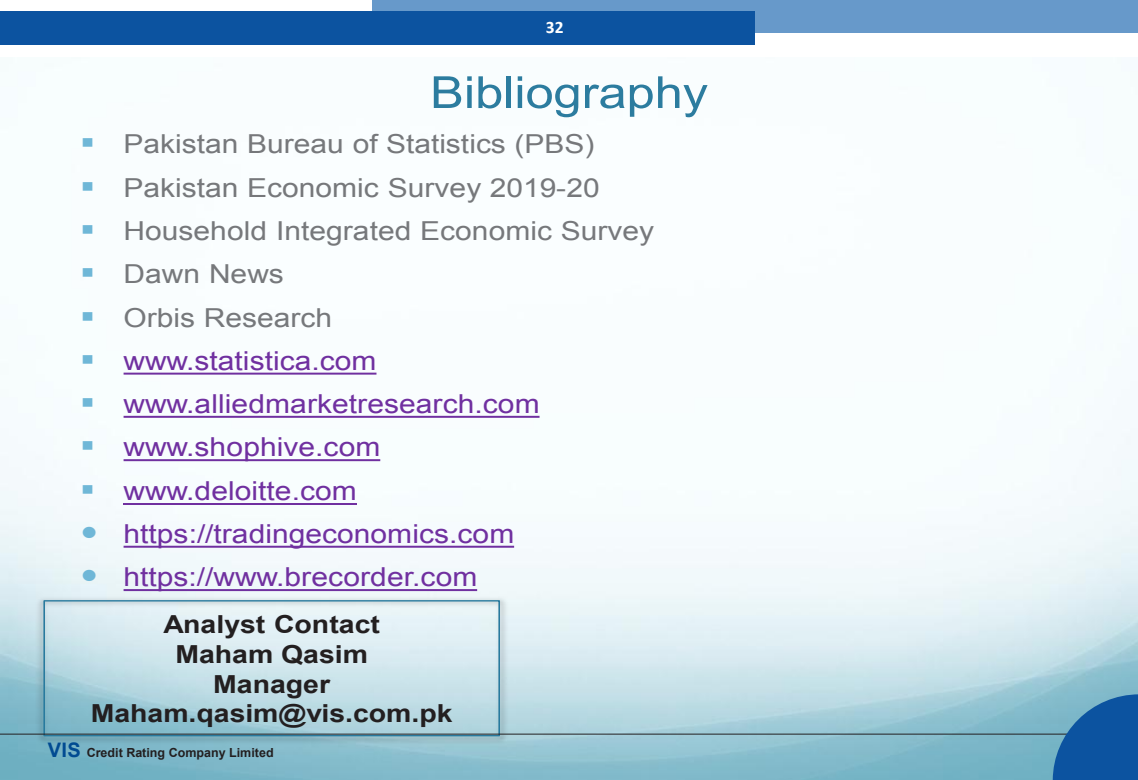
<style>
.page{position:relative;width:1138px;height:780px;background:#fff}
.page>*{position:absolute;margin:0;border:0;box-sizing:border-box;transform-origin:0 0}
.t1{font:44.25px "Arial";color:#2c7c9f;scale:1.15 1}
.t2{font:28.75px "Wingdings";color:#6fb7d7;scale:1.15 1}
.t3{font:26.12px/43.4px "Arial";color:#7030a0;scale:1.15 1}
.t4{font:26.12px "Arial";color:#76787b;scale:1.15 1}
.t5{font:700 24.75px/29.8px "Arial";color:#231f20;text-align:center;scale:1.15 1}
.t6{font:700 20px "Arial";color:#014b92}
.t7{font:700 17.5px "Calibri";color:#fff}
.t8{font:700 12.5px "Arial";color:#231f20}
</style>
<div class="page">
<img style="left:0;top:372px;width:1137px;height:408px">
<svg style="left:124px;top:372px;width:252px;height:2px"></svg>
<svg style="left:124px;top:416px;width:415px;height:2px"></svg>
<svg style="left:124px;top:459px;width:256px;height:2px"></svg>
<hr style="left:124px;top:502px;width:233px;height:2px;background:#7030a0">
<svg style="left:124px;top:545px;width:390px;height:2px"></svg>
<svg style="left:124px;top:589px;width:353px;height:2px"></svg>
<img style="left:33px;top:594px;width:477px;height:152px">
<div style="left:43px;top:600px;width:457px;height:136px;border:1px solid #287a9e"></div>
<div style="left:372px;top:0;width:765px;height:33px;background:#6799ca"></div>
<div style="left:0;top:12px;width:754px;height:33px;background:#0c53a0"></div>
<hr style="left:0;top:733px;width:1137px;height:1px;background:#231f20">
<svg style="left:1052px;top:694px;width:85px;height:86px;background:#266aa9"></svg>
<svg style="left:83px;top:527px;width:13px;height:11px"></svg>
<svg style="left:83px;top:570px;width:13px;height:11px"></svg>
<p class="t7" style="left:546px;top:16px;width:19px">32</p>
<p class="t2" style="left:80px;top:127px;width:15px">▪</p>
<p class="t1" style="left:430px;top:63px;width:243px">Bibliography</p>
<p class="t4" style="left:124px;top:127px;width:411px">Pakistan Bureau of Statistics (PBS(</p>
<p class="t2" style="left:80px;top:171px;width:15px">▪</p>
<p class="t4" style="left:124px;top:170px;width:415px">Pakistan Economic Survey 2019-20</p>
<p class="t2" style="left:80px;top:214px;width:15px">▪</p>
<p class="t4" style="left:124px;top:214px;width:463px">Household Integrated Economic Survey</p>
<p class="t2" style="left:80px;top:257px;width:15px">▪</p>
<p class="t4" style="left:124px;top:257px;width:141px">Dawn News</p>
<p class="t2" style="left:80px;top:300px;width:15px">▪</p>
<p class="t4" style="left:124px;top:300px;width:183px">Orbis Research</p>
<p class="t2" style="left:80px;top:344px;width:15px">▪</p>
<p class="t3" style="left:124px;top:339px;width:221px">www.statistica.com</p>
<p class="t2" style="left:80px;top:387px;width:15px">▪</p>
<p class="t3" style="left:124px;top:382px;width:363px">www.alliedmarketresearch.com</p>
<p class="t2" style="left:80px;top:430px;width:15px">▪</p>
<p class="t3" style="left:124px;top:426px;width:225px">www.shophive.com</p>
<p class="t2" style="left:80px;top:474px;width:15px">▪</p>
<p class="t3" style="left:124px;top:469px;width:204px">www.deloitte.com</p>
<p class="t3" style="left:124px;top:512px;width:341px">https://tradingeconomics.com https://www.brecorder.com</p>
<p class="t5" style="left:91px;top:610px;width:316px">Analyst Contact<br>Maham Qasim<br>Manager<br>Maham.qasim@vis.com.pk</p>
<p class="t6" style="left:48px;top:736px;width:35px">VIS</p>
<p class="t8" style="left:87px;top:744px;width:188px">Credit Rating Company Limited</p>
</div>
